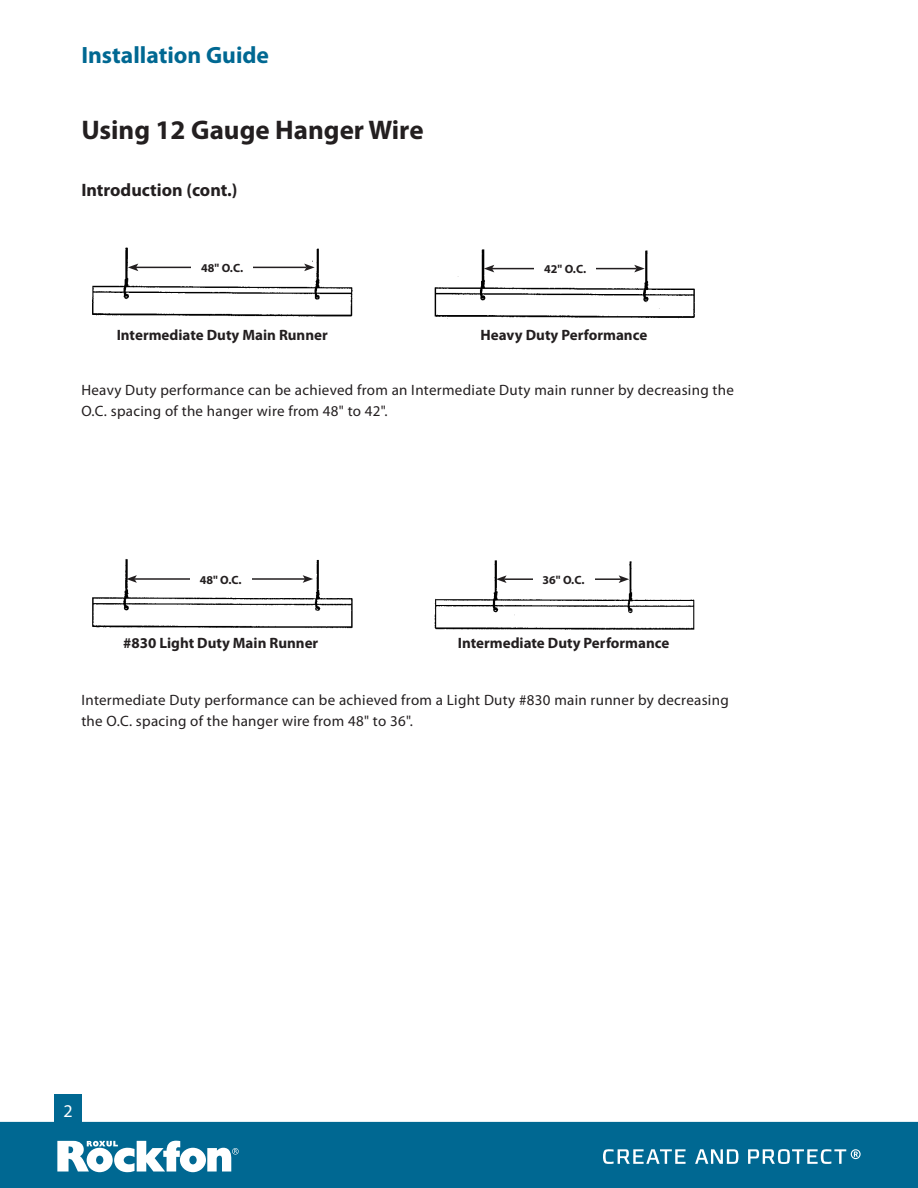
<style>
.page{position:relative;width:918px;height:1188px;background:#fff}
.page>*{position:absolute;margin:0;border:0;box-sizing:border-box;transform-origin:0 0}
.t1{font:700 27px "Myriad Pro";color:#231f20}
.t2{font:700 23.7px "Myriad Pro";color:#006892}
.t3{font:700 18px "Myriad Pro";color:#231f20}
.t4{font:18px "Myriad Pro";color:#fff}
.t5{font:15px/21px "Myriad Pro";letter-spacing:.02em;color:#231f20}
.t6{font:700 15px "Myriad Pro";color:#231f20}
.t7{font:700 12px "Myriad Pro";color:#231f20}
</style>
<div class="page">
<div style="left:0;top:1122px;width:918px;height:66px;background:#006892"></div>
<svg style="left:695px;top:1149px;width:43px;height:15px"></svg>
<svg style="left:748px;top:1149px;width:113px;height:15px"></svg>
<svg style="left:603px;top:1149px;width:83px;height:15px"></svg>
<svg style="left:57px;top:1141px;width:182px;height:31px"></svg>
<img style="left:92px;top:247px;width:261px;height:70px">
<div style="left:131px;top:248px;width:181px;height:32px;background:#fff"></div>
<img style="left:92px;top:559px;width:261px;height:70px">
<div style="left:132px;top:564px;width:182px;height:24px;background:#fff"></div>
<img style="left:434px;top:249px;width:261px;height:69px">
<div style="left:489px;top:255px;width:151px;height:25px;background:#fff"></div>
<img style="left:434px;top:560px;width:261px;height:69px">
<div style="left:500px;top:567px;width:125px;height:22px;background:#fff"></div>
<hr style="left:136px;top:267px;width:170px;height:1px;background:#231f20">
<svg style="left:128px;top:264px;width:10px;height:7px"></svg>
<svg style="left:304px;top:264px;width:11px;height:7px"></svg>
<hr style="left:135px;top:578px;width:170px;height:2px;background:#231f20">
<svg style="left:126px;top:575px;width:11px;height:8px"></svg>
<svg style="left:303px;top:575px;width:10px;height:8px"></svg>
<hr style="left:504px;top:578px;width:117px;height:2px;background:#231f20">
<svg style="left:496px;top:575px;width:11px;height:8px"></svg>
<svg style="left:619px;top:575px;width:10px;height:8px"></svg>
<hr style="left:492px;top:268px;width:145px;height:1px;background:#231f20">
<svg style="left:484px;top:265px;width:10px;height:7px"></svg>
<svg style="left:634px;top:265px;width:11px;height:7px"></svg>
<div style="left:191px;top:263px;width:62px;height:9px;background:#fff"></div>
<div style="left:190px;top:574px;width:62px;height:10px;background:#fff"></div>
<div style="left:533px;top:575px;width:61px;height:9px;background:#fff"></div>
<div style="left:534px;top:264px;width:62px;height:9px;background:#fff"></div>
<div style="left:54px;top:1095px;width:28px;height:30px;background:#006892"></div>
<h2 class="t2" style="left:81px;top:42px;width:189px">Installation Guide</h2>
<h1 class="t1" style="left:81px;top:115px;width:344px">Using 12 Gauge Hanger Wire</h1>
<p class="t3" style="left:81px;top:180px;width:158px">Introduction (cont.)</p>
<p class="t7" style="left:201px;top:261px;width:44px">48" O.C.</p>
<p class="t6" style="left:117px;top:326px;width:213px">Intermediate Duty Main Runner</p>
<p class="t7" style="left:544px;top:262px;width:44px">42" O.C.</p>
<p class="t6" style="left:481px;top:326px;width:168px">Heavy Duty Performance</p>
<p class="t5" style="left:81px;top:380px;width:654px">Heavy Duty performance can be achieved from an Intermediate Duty main runner by decreasing the<br>O.C. spacing of the hanger wire from 48" to 42".</p>
<p class="t7" style="left:200px;top:573px;width:44px">48" O.C.</p>
<p class="t7" style="left:543px;top:573px;width:44px">36" O.C.</p>
<p class="t6" style="left:123px;top:635px;width:197px">#830 Light Duty Main Runner</p>
<p class="t6" style="left:458px;top:635px;width:213px">Intermediate Duty Performance</p>
<p class="t5" style="left:81px;top:690px;width:649px">Intermediate Duty performance can be achieved from a Light Duty #830 main runner by decreasing the O.C. spacing of the hanger wire from 48" to 36".</p>
<p class="t4" style="left:64px;top:1101px;width:11px">2</p>
</div>
